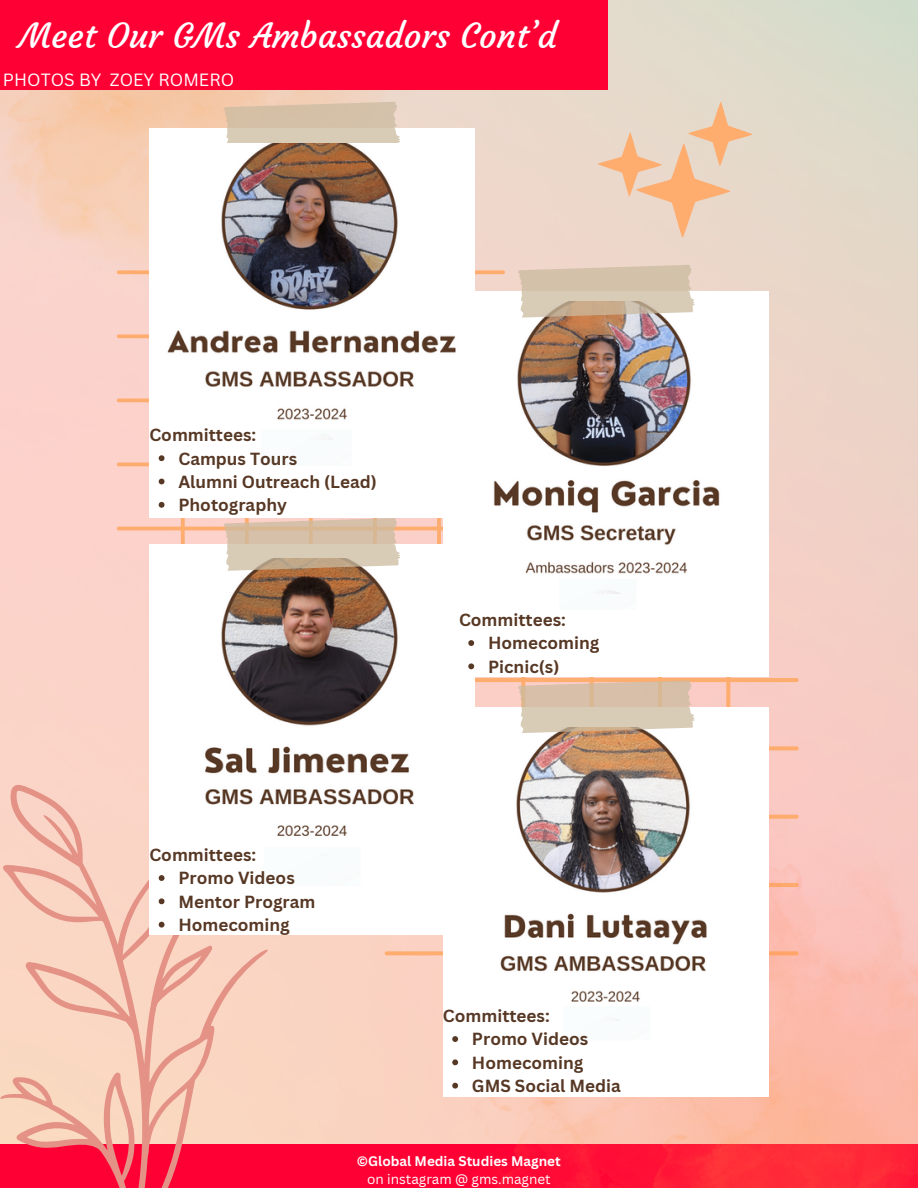
<style>
.page{position:relative;width:918px;height:1188px;background:#fff}
.page>*{position:absolute;margin:0;border:0;box-sizing:border-box;transform-origin:0 0}
.t1{font:34.5px "Courgette";color:#fff}
.t2{font:17.25px "Canva Sans";color:#fff}
.t3{font:700 17.1px "Canva Sans";color:#573825}
.t4{font:700 13.5px "Canva Sans";color:#fff}
.t5{font:13.5px "Canva Sans";color:#fff}
</style>
<div class="page">
<img style="left:0;top:0;width:918px;height:1145px">
<svg style="left:385px;top:610px;width:414px;height:414px;background:#f9cbbb"></svg>
<svg style="left:117px;top:206px;width:388px;height:388px;background:#f9cfc3"></svg>
<img style="left:0;top:90px;width:464px;height:211px">
<div style="left:0;top:1145px;width:918px;height:43px;background:#ff0035"></div>
<img style="left:465px;top:728px;width:453px;height:460px">
<div style="left:149px;top:128px;width:326px;height:390px;background:#fff"></div>
<svg style="left:0;top:784px;width:268px;height:404px;background:#f7b2a9"></svg>
<div style="left:149px;top:544px;width:326px;height:391px;background:#fff"></div>
<img style="left:205px;top:571px;width:209px;height:266px">
<div style="left:443px;top:707px;width:326px;height:389px;background:#fff"></div>
<img style="left:500px;top:733px;width:207px;height:269px">
<svg style="left:224px;top:102px;width:176px;height:41px;background:#d8c6ae"></svg>
<div style="left:443px;top:291px;width:326px;height:386px;background:#fff"></div>
<img style="left:493px;top:318px;width:227px;height:256px">
<img style="left:167px;top:143px;width:289px;height:277px">
<svg style="left:518px;top:265px;width:177px;height:53px;background:#d5c3ad"></svg>
<svg style="left:224px;top:518px;width:176px;height:53px;background:#d6c0a9"></svg>
<svg style="left:518px;top:680px;width:177px;height:53px;background:#dac4ad"></svg>
<svg style="left:598px;top:102px;width:155px;height:136px;background:#eccfb7"></svg>
<div style="left:0;top:0;width:607px;height:90px;background:#ff0035"></div>
<svg style="left:602px;top:590px;width:19px;height:4px"></svg>
<svg style="left:159px;top:455px;width:6px;height:6px"></svg>
<svg style="left:159px;top:479px;width:6px;height:5px"></svg>
<svg style="left:159px;top:502px;width:6px;height:6px"></svg>
<svg style="left:468px;top:640px;width:6px;height:6px"></svg>
<svg style="left:468px;top:663px;width:6px;height:6px"></svg>
<svg style="left:159px;top:875px;width:6px;height:6px"></svg>
<svg style="left:159px;top:898px;width:6px;height:6px"></svg>
<svg style="left:159px;top:922px;width:6px;height:6px"></svg>
<svg style="left:452px;top:1036px;width:6px;height:6px"></svg>
<svg style="left:452px;top:1059px;width:6px;height:6px"></svg>
<svg style="left:452px;top:1083px;width:6px;height:6px"></svg>
<p class="t1" style="left:19px;top:15px;width:539px">Meet Our GMs Ambassadors Cont’d</p>
<p class="t2" style="left:3px;top:68px;width:233px">PHOTOS BY ZOEY ROMERO</p>
<p class="t3" style="left:149px;top:423px;width:108px">Committees:</p>
<p class="t3" style="left:178px;top:446px;width:120px">Campus Tours</p>
<p class="t3" style="left:178px;top:470px;width:200px">Alumni Outreach (Lead)</p>
<p class="t3" style="left:178px;top:493px;width:110px">Photography</p>
<p class="t3" style="left:459px;top:608px;width:108px">Committees:</p>
<p class="t3" style="left:488px;top:631px;width:113px">Homecoming</p>
<p class="t3" style="left:488px;top:655px;width:73px">Picnic(s)</p>
<p class="t3" style="left:149px;top:843px;width:108px">Committees:</p>
<p class="t3" style="left:178px;top:866px;width:118px">Promo Videos</p>
<p class="t3" style="left:178px;top:889px;width:139px">Mentor Program</p>
<p class="t3" style="left:178px;top:913px;width:113px">Homecoming</p>
<p class="t3" style="left:443px;top:1004px;width:108px">Committees:</p>
<p class="t3" style="left:472px;top:1027px;width:118px">Promo Videos</p>
<p class="t3" style="left:472px;top:1051px;width:113px">Homecoming</p>
<p class="t3" style="left:472px;top:1074px;width:150px">GMS Social Media</p>
<p class="t4" style="left:357px;top:1151px;width:205px">©Global Media Studies Magnet</p>
<p class="t5" style="left:367px;top:1169px;width:185px">on instagram @ gms.magnet</p>
</div>
